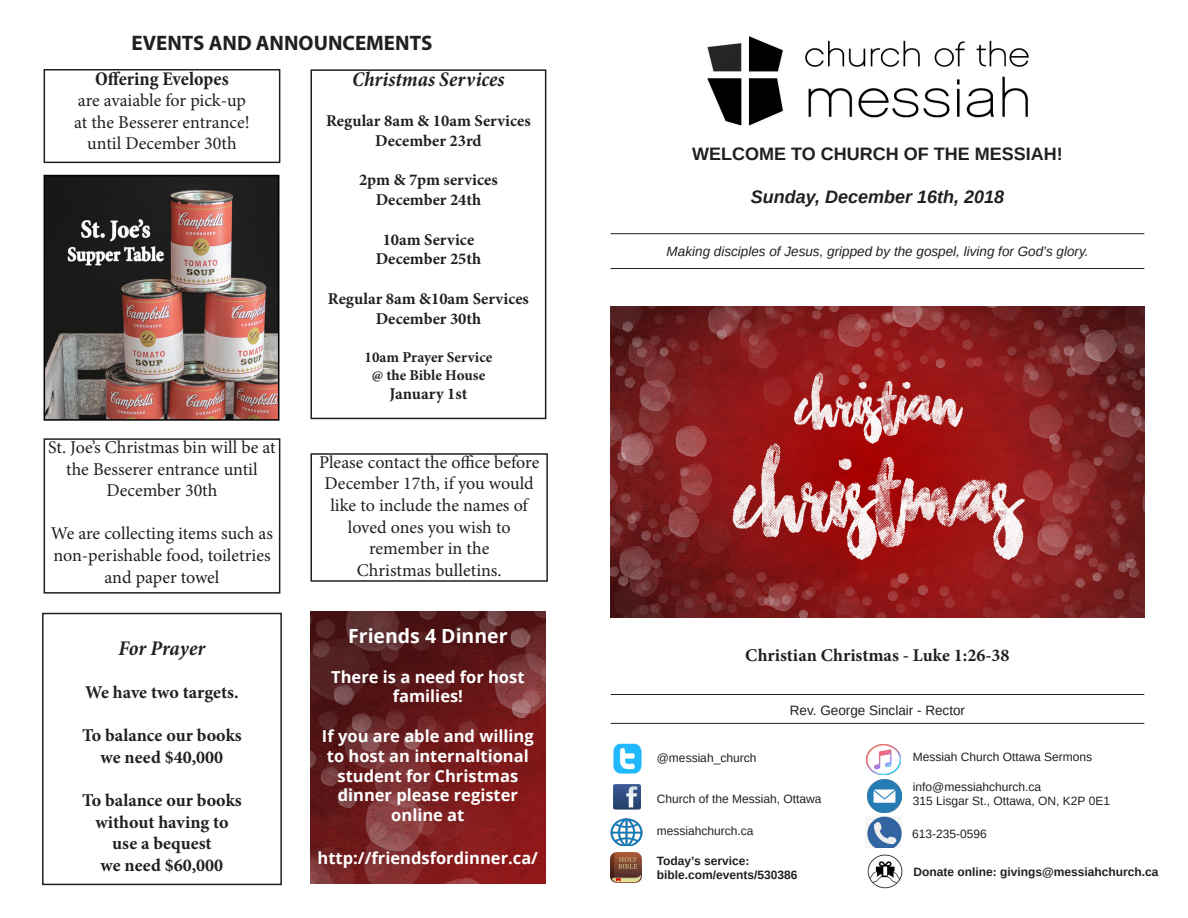
<style>
.page{position:relative;width:1188px;height:918px;background:#fff}
.page>*{position:absolute;margin:0;border:0;box-sizing:border-box;transform-origin:0 0}
.t1{font:italic 700 condensed 21px "Minion Pro";color:#231f20}
.t2{font:700 21px "Myriad Pro";color:#231f20}
.t3{font:700 condensed 19.5px "Minion Pro";color:#231f20}
.t4{font:700 19.5px "Open Sans";color:#fff}
.t5{font:18px/21.6px "Minion Pro";color:#231f20;text-align:center}
.t6{font:700 18px "Minion Pro";color:#231f20}
.t7{font:700 18px "Arimo";color:#231f20}
.t8{font:italic 700 18px "Arimo";color:#231f20}
.t9{font:700 16.5px/19.8px "Open Sans";color:#fff;text-align:center}
.t10{font:700 16.5px "Minion Pro";color:#231f20}
.t11{font:700 15px "Minion Pro";color:#231f20}
.t12{font:italic 13.5px "Arimo";color:#231f20}
.t13{font:13.5px "Arimo";color:#231f20}
.t14{font:12px "Arimo";color:#231f20}
.t15{font:700 12px "Arimo";color:#231f20}
</style>
<div class="page">
<img style="left:707px;top:36px;width:322px;height:90px">
<hr style="left:611px;top:233px;width:533px;height:1px;background:#231f20">
<hr style="left:611px;top:268px;width:533px;height:1px;background:#231f20">
<img style="left:611px;top:853px;width:30px;height:30px">
<img style="left:613px;top:744px;width:29px;height:30px">
<img style="left:614px;top:784px;width:27px;height:26px">
<img style="left:866px;top:744px;width:35px;height:30px">
<img style="left:867px;top:780px;width:34px;height:32px">
<img style="left:866px;top:817px;width:36px;height:31px">
<img style="left:611px;top:818px;width:32px;height:28px">
<img style="left:611px;top:306px;width:533px;height:312px">
<hr style="left:611px;top:694px;width:533px;height:1px;background:#231f20">
<hr style="left:611px;top:723px;width:533px;height:1px;background:#231f20">
<img style="left:867px;top:854px;width:36px;height:35px">
<div style="left:42px;top:613px;width:240px;height:272px;border:2px solid #231f20"></div>
<img style="left:310px;top:611px;width:236px;height:273px">
<div style="left:310px;top:69px;width:236px;height:350px;border:2px solid #231f20"></div>
<div style="left:44px;top:438px;width:236px;height:156px;border:2px solid #231f20"></div>
<img style="left:47px;top:178px;width:229px;height:240px">
<div style="left:44px;top:175px;width:235px;height:246px;border:2px solid #000"></div>
<div style="left:310px;top:453px;width:238px;height:129px;border:2px solid #231f20"></div>
<div style="left:44px;top:69px;width:236px;height:94px;border:2px solid #231f20"></div>
<p class="t2" style="left:131px;top:29px;width:302px">EVENTS AND ANNOUNCEMENTS</p>
<p class="t3" style="left:95px;top:65px;width:135px">Offering Evelopes</p>
<p class="t5" style="left:78px;top:90px;width:170px">are avaiable for pick-up</p>
<p class="t5" style="left:74px;top:111px;width:177px">at the Besserer entrance!</p>
<p class="t5" style="left:87px;top:133px;width:151px">until December 30th</p>
<p class="t5" style="left:48px;top:436px;width:229px">St. Joe’s Christmas bin will be at the Besserer entrance until</p>
<p class="t5" style="left:106px;top:480px;width:113px">December 30th</p>
<p class="t5" style="left:51px;top:523px;width:224px">We are collecting items such as non-perishable food, toiletries and paper towel</p>
<p class="t1" style="left:119px;top:633px;width:88px">For Prayer</p>
<p class="t6" style="left:85px;top:680px;width:155px">We have two targets.</p>
<p class="t6" style="left:82px;top:723px;width:161px">To balance our books</p>
<p class="t6" style="left:101px;top:744px;width:124px">we need $40,000</p>
<p class="t6" style="left:82px;top:788px;width:161px">To balance our books</p>
<p class="t6" style="left:95px;top:809px;width:135px">without having to</p>
<p class="t6" style="left:112px;top:831px;width:101px">use a bequest</p>
<p class="t6" style="left:101px;top:852px;width:124px">we need $60,000</p>
<p class="t1" style="left:352px;top:65px;width:154px">Christmas Services</p>
<p class="t10" style="left:326px;top:109px;width:206px">Regular 8am &amp; 10am Services</p>
<p class="t10" style="left:375px;top:129px;width:108px">December 23rd</p>
<p class="t10" style="left:359px;top:168px;width:140px">2pm &amp; 7pm services</p>
<p class="t10" style="left:376px;top:188px;width:107px">December 24th</p>
<p class="t10" style="left:383px;top:228px;width:93px">10am Service</p>
<p class="t10" style="left:376px;top:247px;width:107px">December 25th</p>
<p class="t10" style="left:328px;top:287px;width:203px">Regular 8am &amp;10am Services</p>
<p class="t10" style="left:376px;top:307px;width:107px">December 30th</p>
<p class="t11" style="left:365px;top:346px;width:129px">10am Prayer Service</p>
<p class="t11" style="left:372px;top:364px;width:115px">@ the Bible House</p>
<p class="t10" style="left:390px;top:382px;width:79px">January 1st</p>
<p class="t5" style="left:319px;top:451px;width:222px">Please contact the office before<br>December 17th, if you would like to include the names of loved ones you wish to</p>
<p class="t5" style="left:369px;top:538px;width:122px">remember in the</p>
<p class="t5" style="left:357px;top:559px;width:146px">Christmas bulletins.</p>
<p class="t4" style="left:348px;top:622px;width:161px">Friends 4 Dinner</p>
<p class="t9" style="left:331px;top:666px;width:195px">There is a need for host</p>
<p class="t9" style="left:393px;top:686px;width:72px">families!</p>
<p class="t9" style="left:322px;top:726px;width:213px">If you are able and willing to host an internaltional student for Christmas</p>
<p class="t9" style="left:338px;top:785px;width:182px">dinner please register</p>
<p class="t9" style="left:391px;top:805px;width:75px">online at</p>
<p class="t9" style="left:318px;top:848px;width:222px">http://friendsfordinner.ca/</p>
<p class="t7" style="left:692px;top:141px;width:372px">WELCOME TO CHURCH OF THE MESSIAH!</p>
<p class="t8" style="left:751px;top:184px;width:255px">Sunday, December 16th, 2018</p>
<p class="t12" style="left:667px;top:242px;width:423px">Making disciples of Jesus, gripped by the gospel, living for God’s glory.</p>
<p class="t6" style="left:745px;top:643px;width:266px">Christian Christmas - Luke 1:26-38</p>
<p class="t13" style="left:790px;top:701px;width:177px">Rev. George Sinclair - Rector</p>
<p class="t14" style="left:657px;top:750px;width:101px">@messiah_church</p>
<p class="t14" style="left:657px;top:791px;width:166px">Church of the Messiah, Ottawa</p>
<p class="t14" style="left:913px;top:750px;width:181px">Messiah Church Ottawa Sermons</p>
<p class="t14" style="left:913px;top:779px;width:130px">info@messiahchurch.ca</p>
<p class="t14" style="left:913px;top:793px;width:199px">315 Lisgar St., Ottawa, ON, K2P 0E1</p>
<p class="t14" style="left:657px;top:824px;width:98px">messiahchurch.ca</p>
<p class="t14" style="left:912px;top:826px;width:76px">613-235-0596</p>
<p class="t15" style="left:657px;top:853px;width:94px">Today’s service:</p>
<p class="t15" style="left:657px;top:867px;width:142px">bible.com/events/530386</p>
<p class="t15" style="left:914px;top:863px;width:247px">Donate online: givings@messiahchurch.ca</p>
</div>
